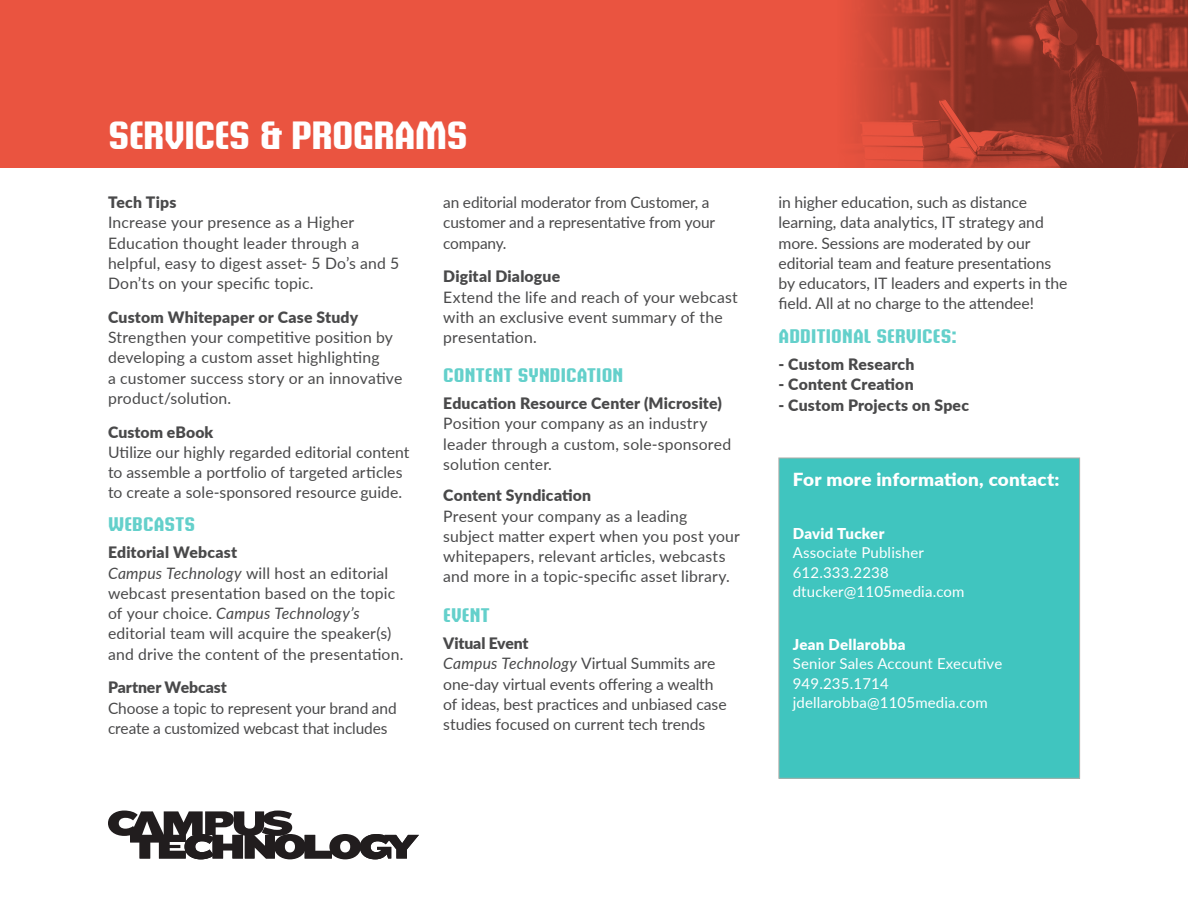
<style>
.page{position:relative;width:1188px;height:918px;background:#fff}
.page>*{position:absolute;margin:0;border:0;box-sizing:border-box;transform-origin:0 0}
.t1{font:700 39px "Briem Akademi Std";letter-spacing:-.02em;color:#fff}
.t2{font:700 19.5px "Briem Akademi Std";letter-spacing:.01em;color:#64d0cb}
.t3{font:900 18px "Lato";letter-spacing:.01em;color:#fff;scale:1.05 1}
.t4{font:15.75px/20.2px "Lato";letter-spacing:.005em;color:#49494a}
.t5{font:900 15.75px "Lato";letter-spacing:.015em;color:#49494a}
.t6{font:15px/19.5px "Lato";letter-spacing:.01em;color:#fff}
.t7{font:900 15px "Lato";letter-spacing:.02em;color:#fff}
.s1{font-weight:900}
.s2{font-style:italic}
</style>
<div class="page">
<svg style="left:108px;top:811px;width:311px;height:48px"></svg>
<svg style="left:0;top:0;width:1188px;height:167px;background:#d54c3a"></svg>
<div style="left:779px;top:458px;width:301px;height:320px;background:#40c5bf"></div>
<div style="left:778px;top:458px;width:302px;height:321px;border:1px solid #b0ada8"></div>
<p class="t1" style="left:108px;top:114px;width:361px">SERVICES &amp; PROGRAMS</p>
<p class="t5" style="left:108px;top:191px;width:70px">Tech Tips</p>
<p class="t4" style="left:108px;top:212px;width:293px">Increase your presence as a Higher Education thought leader through a helpful, easy to digest asset- 5 Do’s and 5<br>Don’ts on your specific topic.</p>
<p class="t4" style="left:108px;top:306px;width:296px"><span class="s1">Custom Whitepaper or Case Study </span>Strengthen your competitive position by developing a custom asset highlighting<br>a customer success story or an innovative product/solution.</p>
<p class="t4" style="left:108px;top:421px;width:303px"><span class="s1">Custom eBook<br></span>Utilize our highly regarded editorial content to assemble a portfolio of targeted articles to create a sole-sponsored resource guide.</p>
<p class="t2" style="left:108px;top:514px;width:89px">WEBCASTS</p>
<p class="t4" style="left:108px;top:542px;width:297px"><span class="s1">Editorial Webcast<br></span><span class="s2">Campus Technology</span> will host an editorial webcast presentation based on the topic of your choice. <span class="s2">Campus Technology’s </span>editorial team will acquire the speaker(s) and drive the content of the presentation.</p>
<p class="t4" style="left:108px;top:677px;width:290px"><span class="s1">Partner Webcast<br></span>Choose a topic to represent your brand and create a customized webcast that includes</p>
<p class="t4" style="left:443px;top:192px;width:273px">an editorial moderator from Customer, a customer and a representative from your company.</p>
<p class="t4" style="left:443px;top:266px;width:296px"><span class="s1">Digital Dialogue<br></span>Extend the life and reach of your webcast with an exclusive event summary of the presentation.</p>
<p class="t2" style="left:443px;top:364px;width:182px">CONTENT SYNDICATION</p>
<p class="t4" style="left:443px;top:393px;width:289px"><span class="s1">Education Resource Center (Microsite)<br></span>Position your company as an industry leader through a custom, sole-sponsored solution center.</p>
<p class="t4" style="left:443px;top:485px;width:298px"><span class="s1">Content Syndication<br></span>Present your company as a leading subject matter expert when you post your whitepapers, relevant articles, webcasts and more in a topic-specific asset library.</p>
<p class="t2" style="left:443px;top:604px;width:47px">EVENT</p>
<p class="t4" style="left:443px;top:633px;width:285px"><span class="s1">Vitual Event<br></span><span class="s2">Campus Technology</span> Virtual Summits are one-day virtual events offering a wealth of ideas, best practices and unbiased case studies focused on current tech trends</p>
<p class="t4" style="left:778px;top:192px;width:291px">in higher education, such as distance learning, data analytics, IT strategy and more. Sessions are moderated by our editorial team and feature presentations by educators, IT leaders and experts in the field. All at no charge to the attendee!</p>
<p class="t2" style="left:778px;top:325px;width:180px">ADDITIONAL SERVICES:</p>
<p class="t5" style="left:778px;top:353px;width:137px">- Custom Research</p>
<p class="t5" style="left:778px;top:373px;width:137px">- Content Creation</p>
<p class="t5" style="left:778px;top:393px;width:192px">- Custom Projects on Spec</p>
<p class="t3" style="left:793px;top:466px;width:256px">For more information, contact:</p>
<p class="t6" style="left:793px;top:523px;width:133px"><span class="s1">David Tucker<br></span>Associate Publisher</p>
<p class="t6" style="left:793px;top:562px;width:98px">612.333.2238</p>
<p class="t6" style="left:793px;top:582px;width:173px">dtucker@1105media.com</p>
<p class="t7" style="left:793px;top:633px;width:114px">Jean Dellarobba</p>
<p class="t6" style="left:793px;top:654px;width:211px">Senior Sales Account Executive</p>
<p class="t6" style="left:793px;top:673px;width:98px">949.235.1714</p>
<p class="t6" style="left:793px;top:693px;width:197px">jdellarobba@1105media.com</p>
</div>
